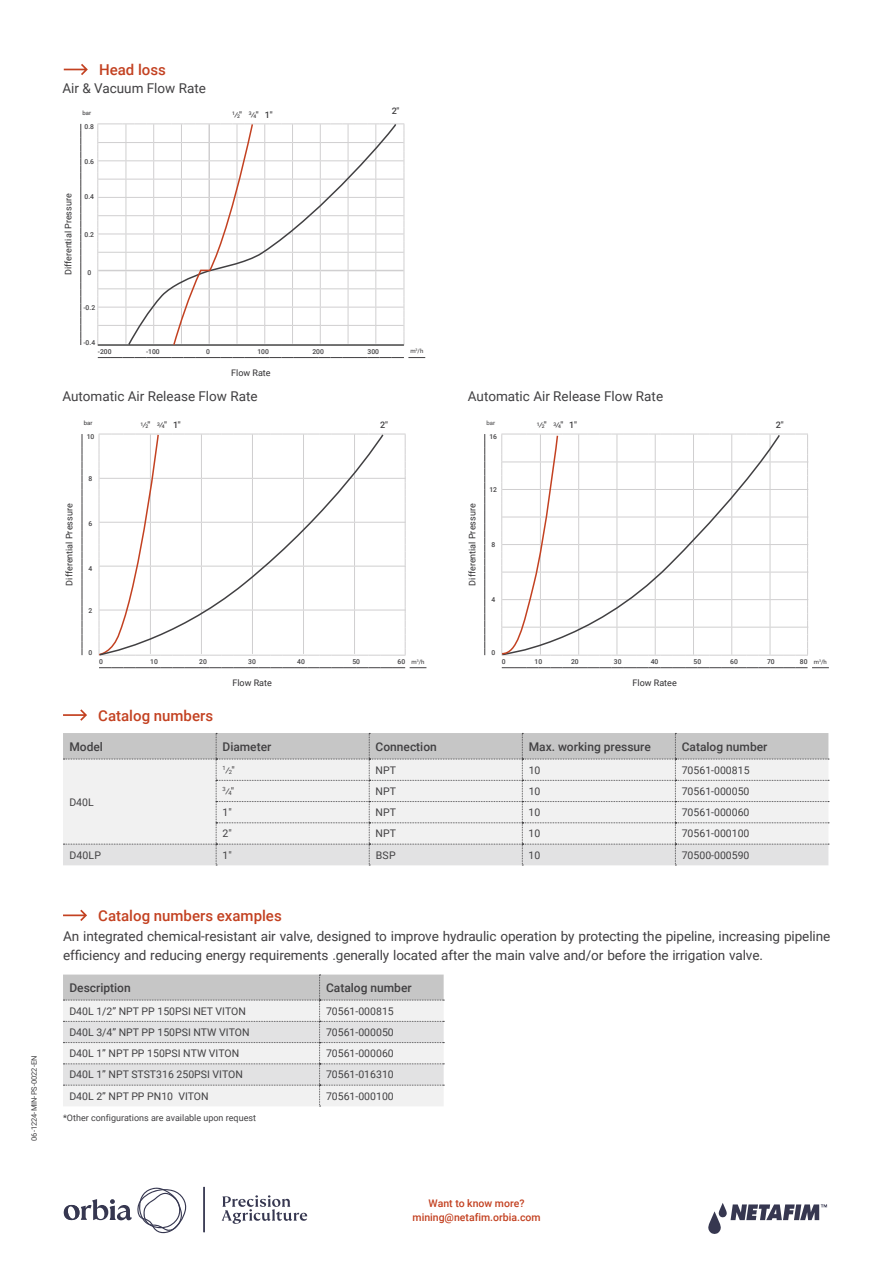
<style>
.page{position:relative;width:893px;height:1263px;background:#fff}
.page>*{position:absolute;margin:0;border:0;box-sizing:border-box;transform-origin:0 0}
.t1{font:500 15px "Roboto";color:#c34121}
.t2{font:13.5px/19.5px "Roboto";letter-spacing:-.005em;color:#414042}
.t3{font:500 12px "Roboto";color:#414042}
.t4{font:10.5px "Roboto";color:#414042}
.t5{font:500 10.5px/13.5px "Roboto";color:#c34121;text-align:center}
.t6{font:9px "Roboto";color:#302f31}
.t7{font:9px "Roboto";color:#414042}
.t8{font:500 9px "Roboto";color:#414042}
.t9{font:7.5px "Roboto";color:#414042}
.t10{font:500 6.75px "Roboto";color:#414042}
.t11{font:6px "Roboto";color:#302f31}
.t12{font:6px "Roboto";color:#414042}
.t13{font:5.7px "Roboto";color:#414042}
.t14{font:500 4.95px "Roboto";color:#414042}
.s1{font-size:9px}
.s2{font-weight:500;font-size:6.75px;color:#414042}
.s3{font-size:10.5px}
</style>
<div class="page">
<svg style="left:63px;top:910px;width:24px;height:11px"></svg>
<svg style="left:63px;top:974px;width:381px;height:133px"></svg>
<svg style="left:708px;top:1203px;width:119px;height:31px"></svg>
<svg style="left:222px;top:1195px;width:85px;height:29px"></svg>
<svg style="left:64px;top:1187px;width:123px;height:46px"></svg>
<hr style="left:203px;top:1187px;width:2px;height:45px;background:#363750">
<svg style="left:80px;top:124px;width:1px;height:221px"></svg>
<svg style="left:98px;top:357px;width:327px;height:1px"></svg>
<svg style="left:64px;top:64px;width:24px;height:11px"></svg>
<svg style="left:97px;top:123px;width:308px;height:223px"></svg>
<svg style="left:82px;top:434px;width:1px;height:221px"></svg>
<svg style="left:99px;top:667px;width:327px;height:1px"></svg>
<svg style="left:484px;top:434px;width:1px;height:221px"></svg>
<svg style="left:502px;top:667px;width:327px;height:1px"></svg>
<svg style="left:384px;top:433px;width:22px;height:223px"></svg>
<svg style="left:98px;top:433px;width:286px;height:223px"></svg>
<svg style="left:501px;top:434px;width:307px;height:222px"></svg>
<svg style="left:63px;top:709px;width:24px;height:12px"></svg>
<svg style="left:63px;top:733px;width:766px;height:133px"></svg>
<p class="t9" style="left:29px;top:1141px;width:87px;rotate:-90deg">06-1224-MIN-PS-0022-EN</p>
<p class="t1" style="left:99px;top:59px;width:68px">Head loss</p>
<p class="t2" style="left:62px;top:78px;width:145px">Air &amp; Vacuum Flow Rate</p>
<p class="t6" style="left:62px;top:275px;width:83px;rotate:-90deg">Differential Pressure</p>
<p class="t11" style="left:83px;top:109px;width:10px">bar</p>
<p class="t10" style="left:85px;top:122px;width:11px">0.8</p>
<p class="t10" style="left:85px;top:157px;width:11px">0.6</p>
<p class="t10" style="left:85px;top:192px;width:11px">0.4</p>
<p class="t10" style="left:85px;top:230px;width:11px">0.2</p>
<p class="t10" style="left:87px;top:268px;width:5px">0</p>
<p class="t10" style="left:83px;top:302px;width:13px">-0.2</p>
<p class="t10" style="left:83px;top:338px;width:13px">-0.4</p>
<p class="t8" style="left:265px;top:109px;width:9px">1"</p>
<p class="t14" style="left:232px;top:111px;width:11px">1<span class="s1">⁄</span>2<span class="s1">"</span></p>
<p class="t14" style="left:249px;top:111px;width:11px">3<span class="s1">⁄</span>4<span class="s1">"</span></p>
<p class="t8" style="left:392px;top:104px;width:9px">2"</p>
<p class="t10" style="left:98px;top:347px;width:15px">-200</p>
<p class="t10" style="left:146px;top:347px;width:15px">-100</p>
<p class="t10" style="left:206px;top:347px;width:5px">0</p>
<p class="t10" style="left:257px;top:347px;width:13px">100</p>
<p class="t10" style="left:312px;top:347px;width:13px">200</p>
<p class="t10" style="left:368px;top:347px;width:13px">300</p>
<p class="t11" style="left:410px;top:347px;width:15px">m<sup>3</sup>/h</p>
<p class="t6" style="left:231px;top:366px;width:41px">Flow Rate</p>
<p class="t2" style="left:62px;top:386px;width:197px">Automatic Air Release Flow Rate</p>
<p class="t2" style="left:468px;top:386px;width:197px">Automatic Air Release Flow Rate</p>
<p class="t6" style="left:63px;top:585px;width:83px;rotate:-90deg">Differential Pressure</p>
<p class="t11" style="left:84px;top:419px;width:10px">bar</p>
<p class="t10" style="left:87px;top:432px;width:9px">10</p>
<p class="t10" style="left:89px;top:474px;width:5px">8</p>
<p class="t10" style="left:89px;top:519px;width:5px">6</p>
<p class="t10" style="left:89px;top:564px;width:5px">4</p>
<p class="t10" style="left:89px;top:606px;width:5px">2</p>
<p class="t10" style="left:89px;top:648px;width:5px">0</p>
<p class="t12" style="left:487px;top:419px;width:10px">bar</p>
<p class="t14" style="left:140px;top:422px;width:11px">1<span class="s1">⁄</span>2<span class="s1">"</span></p>
<p class="t8" style="left:569px;top:419px;width:9px">1"</p>
<p class="t14" style="left:157px;top:422px;width:11px">3<span class="s1">⁄</span>4<span class="s1">"</span></p>
<p class="t8" style="left:173px;top:419px;width:9px">1"</p>
<p class="t8" style="left:380px;top:419px;width:9px">2"</p>
<p class="t8" style="left:776px;top:419px;width:9px">2"</p>
<p class="t14" style="left:537px;top:422px;width:11px">1<span class="s1">⁄</span>2<span class="s1">"</span></p>
<p class="t14" style="left:553px;top:422px;width:11px">3<span class="s1">⁄</span>4<span class="s1">"</span></p>
<p class="t10" style="left:489px;top:432px;width:9px">16</p>
<p class="t6" style="left:466px;top:585px;width:83px;rotate:-90deg">Differential Pressure</p>
<p class="t10" style="left:489px;top:485px;width:9px">12</p>
<p class="t10" style="left:491px;top:540px;width:5px">8</p>
<p class="t10" style="left:491px;top:595px;width:5px">4</p>
<p class="t10" style="left:491px;top:648px;width:5px">0</p>
<p class="t10" style="left:99px;top:657px;width:5px">0</p>
<p class="t10" style="left:150px;top:657px;width:9px">10</p>
<p class="t10" style="left:199px;top:657px;width:9px">20</p>
<p class="t10" style="left:248px;top:657px;width:9px">30</p>
<p class="t10" style="left:297px;top:657px;width:9px">40</p>
<p class="t10" style="left:352px;top:657px;width:9px">50</p>
<p class="t11" style="left:397px;top:657px;width:29px"><span class="s2">60</span> m<sup>3</sup>/h</p>
<p class="t6" style="left:232px;top:676px;width:41px">Flow Rate</p>
<p class="t10" style="left:502px;top:657px;width:5px">0</p>
<p class="t10" style="left:534px;top:657px;width:9px">10</p>
<p class="t10" style="left:571px;top:657px;width:9px">20</p>
<p class="t10" style="left:614px;top:657px;width:9px">30</p>
<p class="t10" style="left:651px;top:657px;width:9px">40</p>
<p class="t10" style="left:693px;top:657px;width:9px">50</p>
<p class="t10" style="left:730px;top:657px;width:9px">60</p>
<p class="t10" style="left:767px;top:657px;width:9px">70</p>
<p class="t11" style="left:800px;top:657px;width:29px"><span class="s2">80</span> m<sup>3</sup>/h</p>
<p class="t6" style="left:633px;top:676px;width:46px">Flow Ratee</p>
<p class="t1" style="left:98px;top:705px;width:116px">Catalog numbers</p>
<p class="t3" style="left:69px;top:738px;width:35px">Model</p>
<p class="t3" style="left:222px;top:738px;width:50px">Diameter</p>
<p class="t3" style="left:376px;top:738px;width:63px">Connection</p>
<p class="t3" style="left:529px;top:738px;width:124px">Max. working pressure</p>
<p class="t3" style="left:682px;top:738px;width:87px">Catalog number</p>
<p class="t4" style="left:69px;top:794px;width:26px">D40L</p>
<p class="t13" style="left:222px;top:766px;width:14px">1<span class="s3">⁄</span>2<span class="s3">"</span></p>
<p class="t4" style="left:376px;top:762px;width:22px">NPT</p>
<p class="t4" style="left:529px;top:762px;width:13px">10</p>
<p class="t4" style="left:682px;top:762px;width:69px">70561-000815</p>
<p class="t13" style="left:222px;top:787px;width:13px">3<span class="s3">⁄</span>4<span class="s3">"</span></p>
<p class="t4" style="left:376px;top:784px;width:22px">NPT</p>
<p class="t4" style="left:529px;top:784px;width:13px">10</p>
<p class="t4" style="left:682px;top:784px;width:69px">70561-000050</p>
<p class="t4" style="left:222px;top:805px;width:11px">1"</p>
<p class="t4" style="left:376px;top:805px;width:22px">NPT</p>
<p class="t4" style="left:529px;top:805px;width:13px">10</p>
<p class="t4" style="left:682px;top:805px;width:69px">70561-000060</p>
<p class="t4" style="left:222px;top:826px;width:11px">2"</p>
<p class="t4" style="left:376px;top:826px;width:22px">NPT</p>
<p class="t4" style="left:529px;top:826px;width:13px">10</p>
<p class="t4" style="left:682px;top:826px;width:69px">70561-000100</p>
<p class="t4" style="left:70px;top:847px;width:33px">D40LP</p>
<p class="t4" style="left:222px;top:847px;width:11px">1"</p>
<p class="t4" style="left:376px;top:847px;width:22px">BSP</p>
<p class="t4" style="left:529px;top:847px;width:13px">10</p>
<p class="t4" style="left:682px;top:847px;width:69px">70500-000590</p>
<p class="t1" style="left:98px;top:905px;width:185px">Catalog numbers examples</p>
<p class="t2" style="left:63px;top:925px;width:769px">An integrated chemical-resistant air valve, designed to improve hydraulic operation by protecting the pipeline, increasing pipeline efficiency and reducing energy requirements .generally located after the main valve and/or before the irrigation valve.</p>
<p class="t3" style="left:69px;top:979px;width:63px">Description</p>
<p class="t3" style="left:326px;top:979px;width:87px">Catalog number</p>
<p class="t4" style="left:69px;top:1003px;width:178px">D40L 1/2” NPT PP 150PSI NET VITON</p>
<p class="t4" style="left:326px;top:1003px;width:69px">70561-000815</p>
<p class="t4" style="left:69px;top:1025px;width:182px">D40L 3/4” NPT PP 150PSI NTW VITON</p>
<p class="t4" style="left:326px;top:1025px;width:69px">70561-000050</p>
<p class="t4" style="left:69px;top:1046px;width:171px">D40L 1” NPT PP 150PSI NTW VITON</p>
<p class="t4" style="left:326px;top:1046px;width:69px">70561-000060</p>
<p class="t4" style="left:69px;top:1067px;width:175px">D40L 1” NPT STST316 250PSI VITON</p>
<p class="t4" style="left:326px;top:1067px;width:69px">70561-016310</p>
<p class="t4" style="left:69px;top:1088px;width:141px">D40L 2” NPT PP PN10 VITON</p>
<p class="t4" style="left:326px;top:1088px;width:69px">70561-000100</p>
<p class="t7" style="left:63px;top:1112px;width:195px">*Other configurations are available upon request</p>
<p class="t5" style="left:412px;top:1196px;width:130px">Want to know more? mining@netafim.orbia.com</p>
</div>
